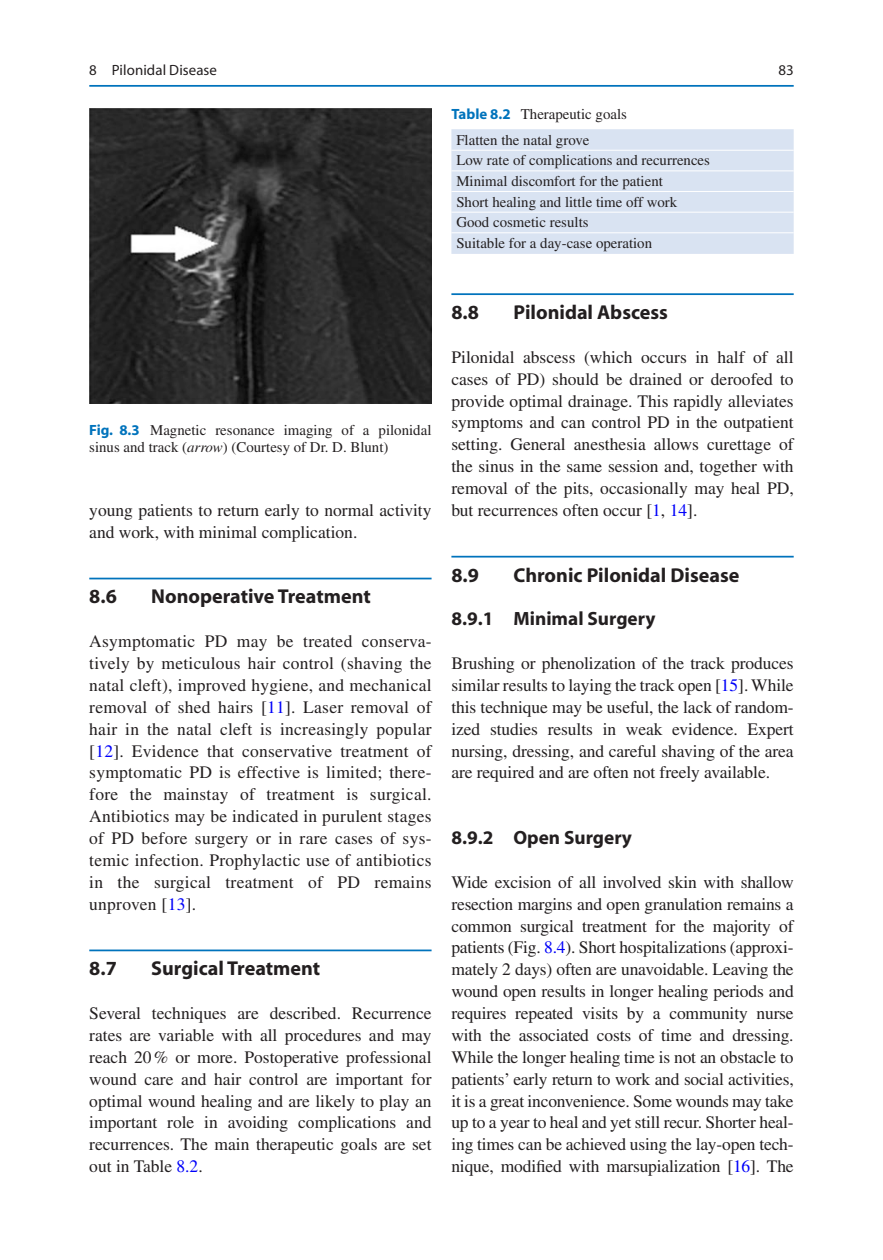
<style>
.page{position:relative;width:883px;height:1260px;background:#fff}
.page>*{position:absolute;margin:0;border:0;box-sizing:border-box;transform-origin:0 0}
.t1{font:700 20.12px "Xmndcc Myriad";color:#231f20}
.t2{font:700 19.25px "Xmndcc Myriad";color:#231f20}
.t3{font:17.5px/21.9px "Rlxryf Times";color:#231f20;text-align:justify}
.t4{font:14.88px/20.7px "Rlxryf Times";color:#231f20}
.t5{font:14.88px "Vtktgm Myriad";letter-spacing:.005em;color:#231f20}
.t6{font:14.88px "Psyclw Myriad";color:#231f20}
.s1{font-family:"Xmndcc Myriad";font-weight:700;color:#0073bc}
.s2{font-family:"Nhntck Times";font-style:italic}
.s3{color:#0000fa}
</style>
<div class="page">
<hr style="left:89px;top:578px;width:343px;height:1px;background:#0073bc">
<hr style="left:89px;top:950px;width:343px;height:1px;background:#0073bc">
<hr style="left:451px;top:293px;width:343px;height:2px;background:#0073bc">
<hr style="left:451px;top:556px;width:343px;height:2px;background:#0073bc">
<img style="left:89px;top:108px;width:343px;height:295px">
<div style="left:451px;top:129px;width:343px;height:125px;background:#d9e3f2"></div>
<hr style="left:451px;top:150px;width:343px;height:1px;background:#fff">
<hr style="left:451px;top:170px;width:343px;height:1px;background:#fff">
<hr style="left:451px;top:191px;width:343px;height:1px;background:#fff">
<hr style="left:451px;top:212px;width:343px;height:1px;background:#fff">
<hr style="left:451px;top:232px;width:343px;height:1px;background:#fff">
<hr style="left:89px;top:85px;width:705px;height:2px;background:#0073bc">
<p class="t5" style="left:89px;top:63px;width:129px">8 Pilonidal Disease</p>
<p class="t4" style="left:456px;top:101px;width:172px;line-height:26.1px;text-indent:-5px"><span class="s1">Table 8.2</span> Therapeutic goals<br>Flatten the natal grove</p>
<p class="t4" style="left:456px;top:150px;width:255px">Low rate of complications and recurrences Minimal discomfort for the patient<br>Short healing and little time off work Good cosmetic results<br>Suitable for a day-case operation</p>
<p class="t6" style="left:779px;top:63px;width:17px">83</p>
<p class="t4" style="left:89px;top:421px;width:344px;line-height:17.5px"><span class="s1">Fig. 8.3</span> Magnetic resonance imaging of a pilonidal sinus and track (<span class="s2">arrow</span>) (Courtesy of Dr. D. Blunt)</p>
<p class="t3" style="left:89px;top:499px;width:344px">young patients to return early to normal activity and work, with minimal complication.</p>
<p class="t1" style="left:89px;top:586px;width:29px">8.6</p>
<p class="t1" style="left:151px;top:586px;width:221px">Nonoperative Treatment</p>
<p class="t3" style="left:89px;top:630px;width:344px">Asymptomatic PD may be treated conserva&shy;tively by meticulous hair control (shaving the natal cleft), improved hygiene, and mechanical removal of shed hairs [<span class="s3">11</span>]. Laser removal of hair in the natal cleft is increasingly popular [<span class="s3">12</span>]. Evidence that conservative treatment of symptomatic PD is effective is limited; there&shy;fore the mainstay of treatment is surgical.<br>Antibiotics may be indicated in purulent stages of PD before surgery or in rare cases of sys&shy;temic infection. Prophylactic use of antibiotics in the surgical treatment of PD remains unproven [<span class="s3">13</span>].</p>
<p class="t1" style="left:89px;top:958px;width:29px">8.7</p>
<p class="t1" style="left:151px;top:958px;width:170px">Surgical Treatment</p>
<p class="t3" style="left:89px;top:1002px;width:344px">Several techniques are described. Recurrence rates are variable with all procedures and may reach 20% or more. Postoperative professional wound care and hair control are important for optimal wound healing and are likely to play an important role in avoiding complications and recurrences. The main therapeutic goals are set out in Table <span class="s3">8.2</span>.</p>
<p class="t1" style="left:451px;top:302px;width:29px">8.8</p>
<p class="t1" style="left:513px;top:302px;width:156px">Pilonidal Abscess</p>
<p class="t3" style="left:451px;top:346px;width:344px">Pilonidal abscess (which occurs in half of all cases of PD) should be drained or deroofed to provide optimal drainage. This rapidly alleviates symptoms and can control PD in the outpatient setting. General anesthesia allows curettage of the sinus in the same session and, together with removal of the pits, occasionally may heal PD, but recurrences often occur [<span class="s3">1</span>, <span class="s3">14</span>].</p>
<p class="t1" style="left:451px;top:564px;width:29px">8.9</p>
<p class="t1" style="left:513px;top:564px;width:227px">Chronic Pilonidal Disease</p>
<p class="t2" style="left:451px;top:609px;width:206px">8.9.1 Minimal Surgery</p>
<p class="t3" style="left:451px;top:652px;width:344px">Brushing or phenolization of the track produces similar results to laying the track open [<span class="s3">15</span>]. While this technique may be useful, the lack of random&shy;ized studies results in weak evidence. Expert nursing, dressing, and careful shaving of the area are required and are often not freely available.</p>
<p class="t2" style="left:451px;top:828px;width:182px">8.9.2 Open Surgery</p>
<p class="t3" style="left:451px;top:871px;width:344px">Wide excision of all involved skin with shallow resection margins and open granulation remains a common surgical treatment for the majority of patients (Fig. <span class="s3">8.4</span>). Short hospitalizations (approxi&shy;mately 2 days) often are unavoidable. Leaving the wound open results in longer healing periods and requires repeated visits by a community nurse with the associated costs of time and dressing.<br>While the longer healing time is not an obstacle to patients’ early return to work and social activities, it is a great inconvenience. Some wounds may take up to a year to heal and yet still recur. Shorter heal&shy;ing times can be achieved using the lay-open tech&shy;nique, modified with marsupialization [<span class="s3">16</span>]. The</p>
</div>
